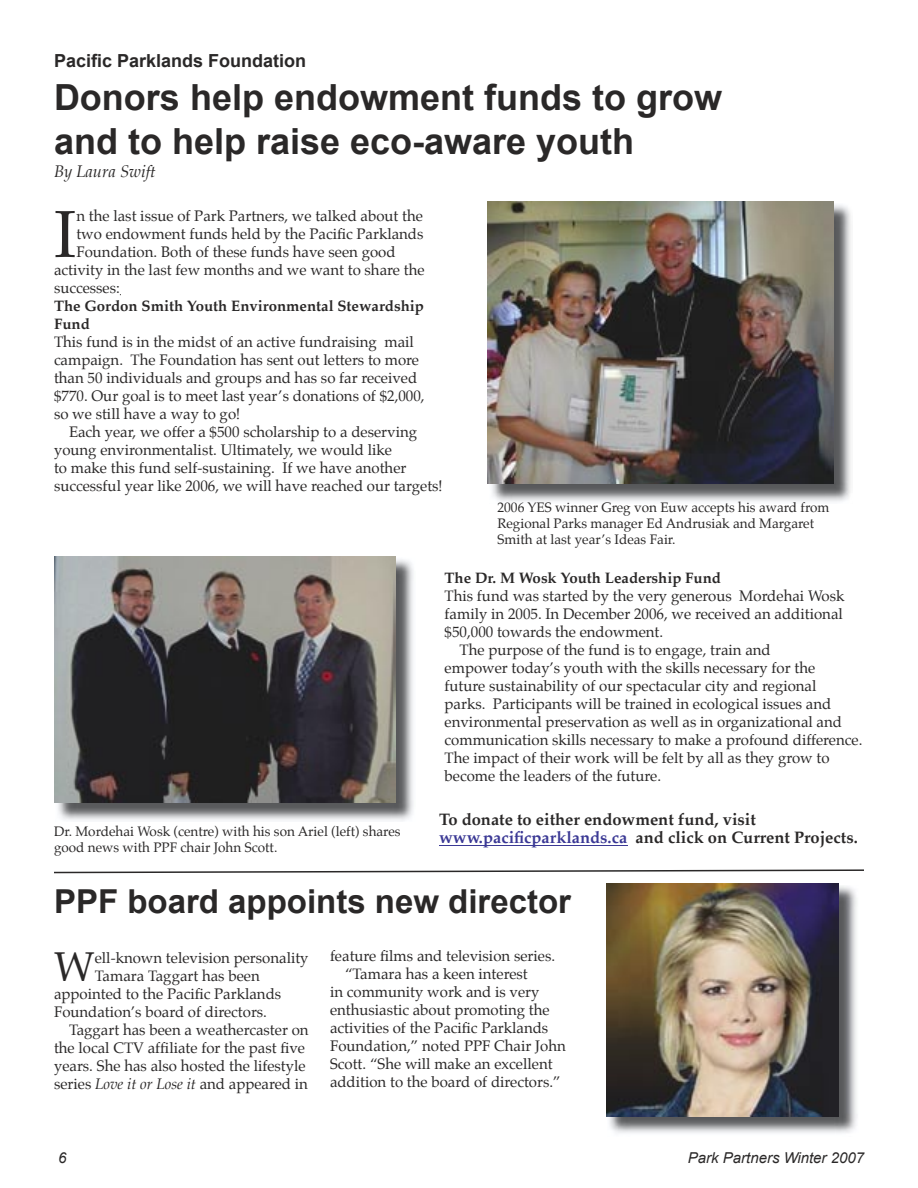
<style>
.page{position:relative;width:918px;height:1188px;background:#fff}
.page>*{position:absolute;margin:0;border:0;box-sizing:border-box;transform-origin:0 0}
.t1{font:66.6px "Palatino";color:#2a2828}
.t2{font:40.8px "Palatino";color:#2a2828}
.t3{font:700 36px/43.2px "Arial";color:#2a2828}
.t4{font:700 33px "Arial";color:#2a2828}
.t5{font:700 18px "Arial";color:#2a2828}
.t6{font:700 16.5px/18px "Palatino";color:#2a2828}
.t7{font:italic 16.5px "Palatino";color:#2a2828}
.t8{font:15px/18px "Palatino";color:#2a2828}
.t9{font:700 15px/18px "Palatino";color:#2a2828}
.t10{font:italic 15px "Arial";color:#2a2828}
.t11{font:13.5px/16.2px "Palatino";color:#2a2828}
.s1{color:#3b3995}
.s2{font-style:italic}
</style>
<div class="page">
<img style="left:492px;top:203px;width:359px;height:299px">
<img style="left:488px;top:202px;width:345px;height:282px">
<img style="left:55px;top:559px;width:359px;height:262px">
<img style="left:54px;top:556px;width:342px;height:246px">
<hr style="left:439px;top:845px;width:188px;height:1px;background:#3b3995">
<img style="left:608px;top:886px;width:249px;height:247px">
<img style="left:606px;top:884px;width:233px;height:232px">
<svg style="left:54px;top:869px;width:810px;height:4px"></svg>
<p class="t5" style="left:54px;top:51px;width:254px">Pacific Parklands Foundation</p>
<h3 class="t3" style="left:54px;top:76px;width:670px">Donors help endowment funds to grow and to help raise eco-aware youth</h3>
<p class="t7" style="left:54px;top:162px;width:103px">By Laura Swift</p>
<h1 class="t1" style="left:54px;top:191px;width:24px">I</h1>
<p class="t8" style="left:76px;top:208px;width:348px">n the last issue of Park Partners, we talked about the</p>
<p class="t8" style="left:76px;top:226px;width:349px">two endowment funds held by the Pacific Parklands</p>
<p class="t8" style="left:76px;top:244px;width:321px">Foundation. Both of these funds have seen good</p>
<p class="t8" style="left:54px;top:262px;width:372px">activity in the last few months and we want to share the</p>
<p class="t8" style="left:54px;top:280px;width:67px">successes:</p>
<p class="t9" style="left:54px;top:298px;width:372px">The Gordon Smith Youth Environmental Stewardship<br>Fund</p>
<p class="t8" style="left:54px;top:334px;width:372px">This fund is in the midst of an active fundraising mail campaign. The Foundation has sent out letters to more than 50 individuals and groups and has so far received $770. Our goal is to meet last year’s donations of $2,000, so we still have a way to go!</p>
<p class="t8" style="left:54px;top:424px;width:390px;text-indent:15px">Each year, we offer a $500 scholarship to a deserving young environmentalist. Ultimately, we would like<br>to make this fund self-sustaining. If we have another successful year like 2006, we will have reached our targets!</p>
<p class="t11" style="left:497px;top:500px;width:333px">2006 YES winner Greg von Euw accepts his award from<br>Regional Parks manager Ed Andrusiak and Margaret<br>Smith at last year’s Ideas Fair.</p>
<p class="t11" style="left:54px;top:824px;width:348px">Dr. Mordehai Wosk (centre) with his son Ariel (left) shares good news with PPF chair John Scott.</p>
<p class="t9" style="left:445px;top:570px;width:278px">The Dr. M Wosk Youth Leadership Fund</p>
<p class="t8" style="left:445px;top:588px;width:401px">This fund was started by the very generous Mordehai Wosk</p>
<p class="t8" style="left:445px;top:606px;width:400px">family in 2005. In December 2006, we received an additional</p>
<p class="t8" style="left:445px;top:624px;width:220px">$50,000 towards the endowment.</p>
<p class="t8" style="left:460px;top:642px;width:313px">The purpose of the fund is to engage, train and</p>
<p class="t8" style="left:445px;top:660px;width:372px">empower today’s youth with the skills necessary for the</p>
<p class="t8" style="left:445px;top:678px;width:373px">future sustainability of our spectacular city and regional</p>
<p class="t8" style="left:445px;top:696px;width:388px">parks. Participants will be trained in ecological issues and</p>
<p class="t8" style="left:445px;top:714px;width:399px">environmental preservation as well as in organizational and</p>
<p class="t8" style="left:445px;top:732px;width:419px">communication skills necessary to make a profound difference.</p>
<p class="t8" style="left:445px;top:750px;width:386px">The impact of their work will be felt by all as they grow to</p>
<p class="t8" style="left:445px;top:768px;width:218px">become the leaders of the future.</p>
<p class="t6" style="left:439px;top:812px;width:420px">To donate to either endowment fund, visit <span class="s1">www.pacificparklands.ca</span> and click on Current Projects.</p>
<h3 class="t4" style="left:54px;top:883px;width:519px">PPF board appoints new director</h3>
<h2 class="t2" style="left:54px;top:940px;width:42px">W</h2>
<p class="t8" style="left:95px;top:950px;width:215px">ell-known television personality</p>
<p class="t8" style="left:95px;top:968px;width:167px">Tamara Taggart has been</p>
<p class="t8" style="left:54px;top:986px;width:229px">appointed to the Pacific Parklands</p>
<p class="t8" style="left:54px;top:1004px;width:215px">Foundation’s board of directors.</p>
<p class="t8" style="left:69px;top:1022px;width:241px">Taggart has been a weathercaster on</p>
<p class="t8" style="left:54px;top:1040px;width:253px">the local CTV affiliate for the past five</p>
<p class="t8" style="left:54px;top:1058px;width:253px">years. She has also hosted the lifestyle</p>
<p class="t8" style="left:54px;top:1076px;width:255px">series <span class="s2">Love it or Lose it</span> and appeared in</p>
<p class="t8" style="left:330px;top:948px;width:227px">feature films and television series.</p>
<p class="t8" style="left:345px;top:966px;width:184px">“Tamara has a keen interest</p>
<p class="t8" style="left:330px;top:984px;width:211px">in community work and is very</p>
<p class="t8" style="left:330px;top:1002px;width:221px">enthusiastic about promoting the</p>
<p class="t8" style="left:330px;top:1020px;width:220px">activities of the Pacific Parklands</p>
<p class="t8" style="left:330px;top:1038px;width:237px">Foundation,” noted PPF Chair John</p>
<p class="t8" style="left:330px;top:1056px;width:224px">Scott. “She will make an excellent</p>
<p class="t8" style="left:330px;top:1074px;width:232px">addition to the board of directors.”</p>
<p class="t10" style="left:58px;top:1149px;width:10px">6</p>
<p class="t10" style="left:688px;top:1149px;width:178px">Park Partners Winter 2007</p>
</div>
